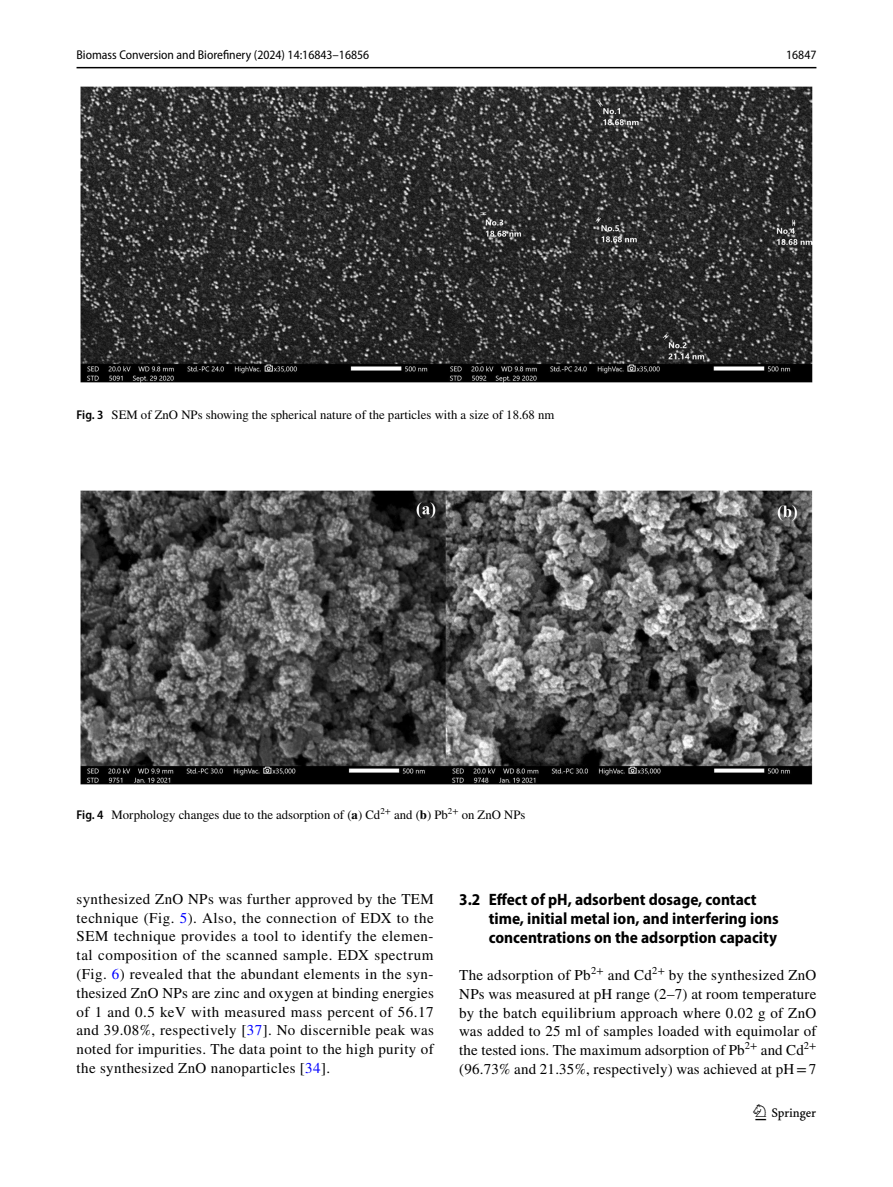
<style>
.page{position:relative;width:893px;height:1187px;background:#fff}
.page>*{position:absolute;margin:0;border:0;box-sizing:border-box;transform-origin:0 0}
.t1{font:22.5px "Springnew Regular 3";color:#000}
.t2{font:700 semi-condensed 16.5px/18.8px "Myriad Pro";color:#000}
.t3{font:15px/18.8px "STIX";letter-spacing:.025em;color:#000;text-align:justify}
.t4{font:12.75px "STIX";color:#000}
.t5{font:semi-condensed 12.75px "Myriad Pro";color:#000}
.s1{font-family:"Myriad Pro";font-weight:600;font-stretch:semi-condensed}
.s2{font-weight:700}
.s3{color:#00f}
</style>
<div class="page">
<hr style="left:77px;top:67px;width:739px;height:1px;background:#000">
<img style="left:81px;top:87px;width:731px;height:295px">
<img style="left:81px;top:490px;width:731px;height:294px">
<p class="t5" style="left:77px;top:48px;width:294px">Biomass Conversion and Biorefinery (2024) 14:16843–16856</p>
<p class="t4" style="left:77px;top:405px;width:479px"><span class="s1">Fig. 3</span> SEM of ZnO NPs showing the spherical nature of the particles with a size of 18.68 nm</p>
<p class="t4" style="left:77px;top:806px;width:450px"><span class="s1">Fig. 4</span> Morphology changes due to the adsorption of (<span class="s2">a</span>) Cd<sup>2+</sup> and (<span class="s2">b</span>) Pb<sup>2+</sup> on ZnO NPs</p>
<p class="t5" style="left:786px;top:48px;width:32px">16847</p>
<p class="t3" style="left:77px;top:890px;width:359px">synthesized ZnO NPs was further approved by the TEM technique (Fig. <span class="s3">5</span>). Also, the connection of EDX to the SEM technique provides a tool to identify the elemen&shy;tal composition of the scanned sample. EDX spectrum (Fig. <span class="s3">6</span>) revealed that the abundant elements in the syn&shy;thesized ZnO NPs are zinc and oxygen at binding energies of 1 and 0.5 keV with measured mass percent of 56.17 and 39.08%, respectively [<span class="s3">37</span>]. No discernible peak was noted for impurities. The data point to the high purity of the synthesized ZnO nanoparticles [<span class="s3">34</span>].</p>
<p class="t2" style="left:489px;top:890px;width:292px;text-indent:-29px">3.2 Effect of pH, adsorbent dosage, contact time, initial metal ion, and interfering ions concentrations on the adsorption capacity</p>
<p class="t3" style="left:459px;top:966px;width:359px">The adsorption of Pb<sup>2+</sup> and Cd<sup>2+</sup> by the synthesized ZnO NPs was measured at pH range (2–7) at room temperature by the batch equilibrium approach where 0.02 g of ZnO was added to 25 ml of samples loaded with equimolar of the tested ions. The maximum adsorption of Pb<sup>2+</sup> and Cd<sup>2+ </sup>(96.73% and 21.35%, respectively) was achieved at pH=7</p>
<h1 class="t1" style="left:755px;top:1104px;width:62px">1 3</h1>
</div>
